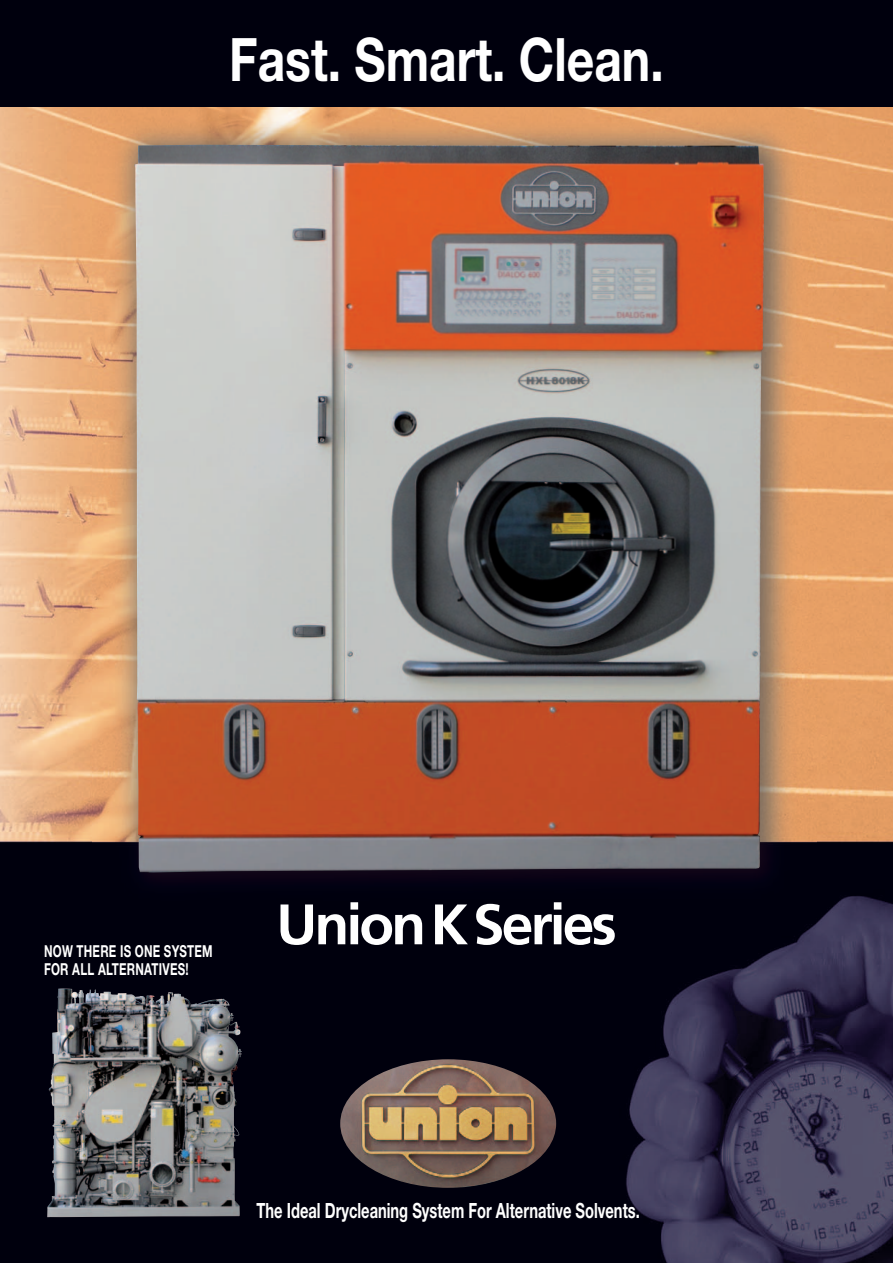
<style>
.page{position:relative;width:893px;height:1263px;background:#fff}
.page>*{position:absolute;margin:0;border:0;box-sizing:border-box;transform-origin:0 0}
.t1{font:700 60px "Helvetica Neue";color:#fff;scale:.8 1}
.t2{font:700 57px "Frutiger";letter-spacing:-.05em;color:#fff}
.t3{font:700 21px "Helvetica Neue";color:#fff;scale:.7 1}
.t4{font:700 16.5px/18px "Helvetica Neue";letter-spacing:.02em;color:#fff;scale:.7 1}
</style>
<div class="page">
<img style="left:0;top:106px;width:893px;height:1157px">
<div style="left:0;top:0;width:893px;height:106px;background:#00000d"></div>
<img style="left:93px;top:110px;width:724px;height:807px">
<img style="left:133px;top:145px;width:631px;height:727px">
<img style="left:47px;top:988px;width:64px;height:228px">
<img style="left:340px;top:1059px;width:216px;height:129px;border-radius:50%">
<h1 class="t1" style="left:229px;top:38px;width:544px">Fast. Smart. Clean.</h1>
<p class="t4" style="left:44px;top:944px;width:243px">NOW THERE IS ONE SYSTEM<br>FOR ALL ALTERNATIVES!</p>
<h2 class="t2" style="left:276px;top:901px;width:342px">UnionKSeries</h2>
<p class="t3" style="left:257px;top:1203px;width:549px">The Ideal Drycleaning System For Alternative Solvents.</p>
</div>
